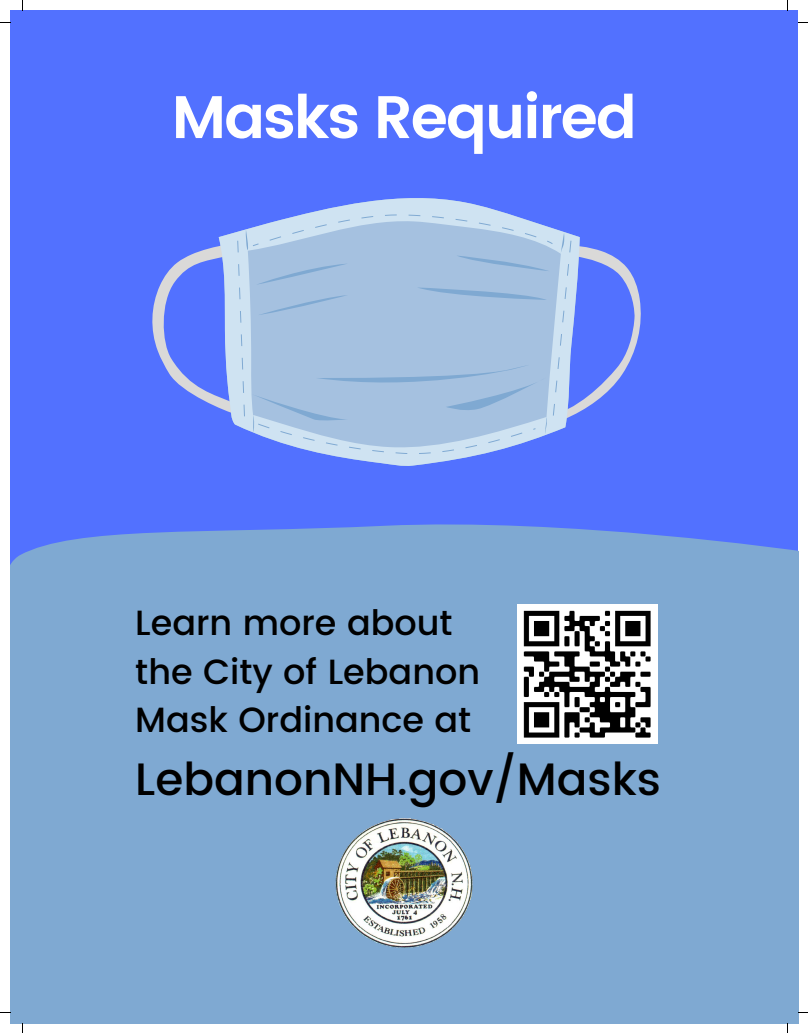
<style>
.page{position:relative;width:808px;height:1033px;background:#fff}
.page>*{position:absolute;margin:0;border:0;box-sizing:border-box;transform-origin:0 0}
.t1{font:600 60px "Poppins";letter-spacing:-.035em;color:#fff}
.t2{font:500 45.25px "Poppins";color:#000}
.t3{font:500 35px/48.5px "Poppins";color:#000}
</style>
<div class="page">
<div style="left:10px;top:10px;width:788px;height:1013px;background:#5271ff"></div>
<div style="left:10px;top:524px;width:788px;height:499px;background:#7fa9d2"></div>
<svg style="left:152px;top:245px;width:489px;height:167px"></svg>
<svg style="left:219px;top:198px;width:360px;height:268px"></svg>
<svg style="left:237px;top:214px;width:334px;height:240px;background:#a7c2e4"></svg>
<img style="left:324px;top:808px;width:161px;height:150px">
<img style="left:517px;top:605px;width:141px;height:138px">
<h1 class="t1" style="left:171px;top:82px;width:467px">Masks Required</h1>
<p class="t3" style="left:135px;top:599px;width:346px">Learn more about the City of Lebanon<br>Mask Ordinance at</p>
<p class="t2" style="left:135px;top:752px;width:527px">LebanonNH.gov/Masks</p>
</div>
